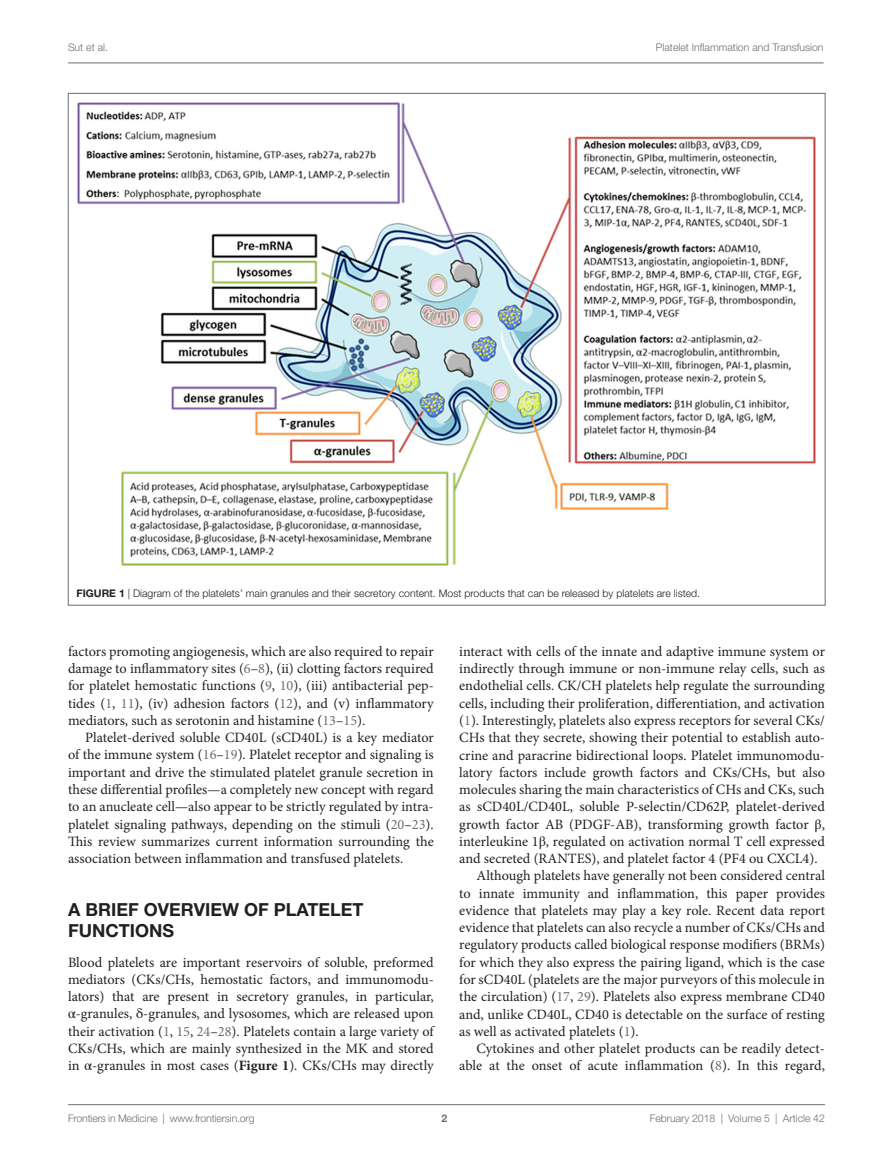
<style>
.page{position:relative;width:893px;height:1170px;background:#fff}
.page>*{position:absolute;margin:0;border:0;box-sizing:border-box;transform-origin:0 0}
.t1{font:700 18px "Helvetica Neue LT Std";color:#231f20}
.t2{font:14.25px/17.2px "Minion Pro";color:#231f20;text-align:justify}
.t3{font:300 10.5px "Helvetica Neue LT Std";color:#231f20}
.t4{font:300 10.5px "Helvetica Neue LT Std";color:#6c6d70}
.t5{font:700 10.5px "Helvetica Neue LT Std";color:#6c6d70}
.s1{font-weight:700}
.s2{color:#6c6d70}
.s3{font-family:"STIX General"}
</style>
<div class="page">
<img style="left:77px;top:102px;width:739px;height:464px">
<hr style="left:68px;top:63px;width:756px;height:1px;background:#6c6d70">
<hr style="left:68px;top:1104px;width:757px;height:1px;background:#6c6d70">
<p class="t4" style="left:68px;top:41px;width:42px">Sut et al.</p>
<p class="t4" style="left:656px;top:41px;width:169px">Platelet Inflammation and Transfusion</p>
<p class="t3" style="left:77px;top:586px;width:625px"><span class="s1">FIGUR E 1</span> | Diagram of the platelets’ main granules and their secretory content. Most products that can be released by platelets are listed.</p>
<p class="t2" style="left:68px;top:642px;width:367px">factors promoting angiogenesis, which are also required to repair damage to inflammatory sites (<span class="s2">6</span>–<span class="s2">8</span>), (ii) clotting factors required for platelet hemostatic functions (<span class="s2">9</span>, <span class="s2">10</span>), (iii) antibacterial pep&shy;tides (<span class="s2">1</span>, <span class="s2">11</span>), (iv) adhesion factors (<span class="s2">12</span>), and (v) inflammatory mediators, such as serotonin and histamine (<span class="s2">13</span>–<span class="s2">15</span>).</p>
<p class="t2" style="left:68px;top:729px;width:367px;text-indent:17px">Platelet-derived soluble CD40L (sCD40L) is a key mediator of the immune system (<span class="s2">16</span>–<span class="s2">19</span>). Platelet receptor and signaling is important and drive the stimulated platelet granule secretion in these differential profiles—a completely new concept with regard to an anucleate cell—also appear to be strictly regulated by intra&shy;platelet signaling pathways, depending on the stimuli (<span class="s2">20</span>–<span class="s2">23</span>).<br>This review summarizes current information surrounding the association between inflammation and transfused platelets.</p>
<p class="t1" style="left:68px;top:897px;width:139px">A BRIEF OVERVIEW</p>
<p class="t1" style="left:244px;top:897px;width:121px">OF PLATELET</p>
<p class="t1" style="left:68px;top:918px;width:108px">FUNCTIONS</p>
<p class="t2" style="left:68px;top:953px;width:367px">Blood platelets are important reservoirs of soluble, preformed mediators (CKs/CHs, hemostatic factors, and immunomodu&shy;lators) that are present in secretory granules, in particular, <span class="s3">α</span>-granules, <span class="s3">δ</span>-granules, and lysosomes, which are released upon their activation (<span class="s2">1</span>, <span class="s2">15</span>, <span class="s2">24</span>–<span class="s2">28</span>). Platelets contain a large variety of CKs/CHs, which are mainly synthesized in the MK and stored in <span class="s3">α</span>-granules in most cases (<span class="s1">Figure 1</span>). CKs/CHs may directly</p>
<p class="t2" style="left:459px;top:642px;width:367px">interact with cells of the innate and adaptive immune system or</p>
<p class="t2" style="left:459px;top:660px;width:367px">indirectly through immune or non-immune relay cells, such as</p>
<p class="t2" style="left:459px;top:677px;width:367px">endothelial cells. CK/CH platelets help regulate the surrounding</p>
<p class="t2" style="left:459px;top:694px;width:367px">cells, including their proliferation, differentiation, and activation</p>
<p class="t2" style="left:459px;top:711px;width:367px">(<span class="s2">1</span>). Interestingly, platelets also express receptors for several CKs/</p>
<p class="t2" style="left:459px;top:729px;width:367px">CHs that they secrete, showing their potential to establish auto-</p>
<p class="t2" style="left:459px;top:746px;width:367px">crine and paracrine bidirectional loops. Platelet immunomodu-</p>
<p class="t2" style="left:459px;top:763px;width:367px">latory factors include growth factors and CKs/CHs, but also</p>
<p class="t2" style="left:459px;top:780px;width:367px">molecules sharing the main characteristics of CHs and CKs, such</p>
<p class="t2" style="left:459px;top:798px;width:367px">as sCD40L/CD40L, soluble P-selectin/CD62P, platelet-derived</p>
<p class="t2" style="left:459px;top:815px;width:367px">growth factor AB (PDGF-AB), transforming growth factor <span class="s3">β</span>,</p>
<p class="t2" style="left:459px;top:832px;width:367px">interleukine 1<span class="s3">β</span>, regulated on activation normal T cell expressed</p>
<p class="t2" style="left:459px;top:849px;width:360px">and secreted (RANTES), and platelet factor 4 (PF4 ou CXCL4).</p>
<p class="t2" style="left:476px;top:867px;width:350px">Although platelets have generally not been considered central</p>
<p class="t2" style="left:459px;top:884px;width:367px">to innate immunity and inflammation, this paper provides</p>
<p class="t2" style="left:459px;top:901px;width:367px">evidence that platelets may play a key role. Recent data report</p>
<p class="t2" style="left:459px;top:919px;width:367px">evidence that platelets can also recycle a number of CKs/CHs and</p>
<p class="t2" style="left:459px;top:936px;width:367px">regulatory products called biological response modifiers (BRMs)</p>
<p class="t2" style="left:459px;top:953px;width:367px">for which they also express the pairing ligand, which is the case</p>
<p class="t2" style="left:459px;top:970px;width:367px">for sCD40L (platelets are the major purveyors of this molecule in</p>
<p class="t2" style="left:459px;top:988px;width:367px">the circulation) (<span class="s2">17</span>, <span class="s2">29</span>). Platelets also express membrane CD40</p>
<p class="t2" style="left:459px;top:1005px;width:367px">and, unlike CD40L, CD40 is detectable on the surface of resting</p>
<p class="t2" style="left:459px;top:1022px;width:181px">as well as activated platelets (<span class="s2">1</span>).</p>
<p class="t2" style="left:476px;top:1039px;width:350px">Cytokines and other platelet products can be readily detect-</p>
<p class="t2" style="left:459px;top:1057px;width:367px">able at the onset of acute inflammation (<span class="s2">8</span>). In this regard,</p>
<p class="t4" style="left:68px;top:1111px;width:188px">Frontiers in Medicine | www.frontiersin.org</p>
<p class="t4" style="left:650px;top:1111px;width:177px">February 2018 | Volume 5 | Article 42</p>
<p class="t5" style="left:441px;top:1111px;width:7px">2</p>
</div>
